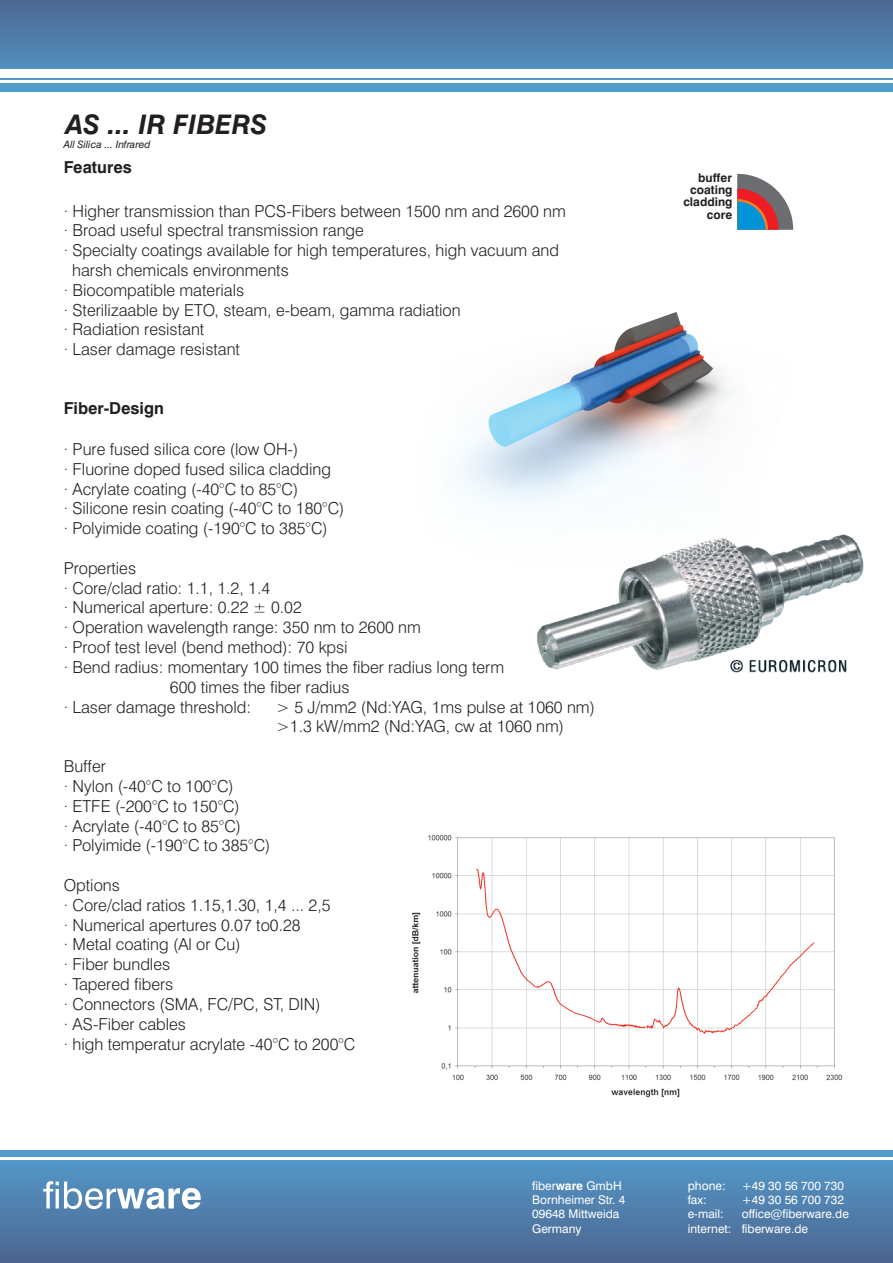
<style>
.page{position:relative;width:893px;height:1263px;background:#fff}
.page>*{position:absolute;margin:0;border:0;box-sizing:border-box;transform-origin:0 0}
.t1{font:italic 700 27px "Swiss 721 BT";color:#231f20}
.t2{font:300 16.5px/19.8px "Swiss 721 BT";color:#231f20}
.t3{font:700 16.5px "Swiss 721 BT";color:#231f20}
.t4{font:12px/14.4px "Swiss 721 BT";color:#fff}
.t5{font:700 12px/11.9px "Swiss 721 BT";color:#231f20;text-align:right}
.t6{font:italic 10.2px "Swiss 721 BT";color:#231f20}
.s1{font-weight:700}
</style>
<div class="page">
<img style="left:411px;top:834px;width:432px;height:264px">
<img style="left:458px;top:226px;width:336px;height:279px">
<svg style="left:737px;top:174px;width:56px;height:56px"></svg>
<img style="left:537px;top:534px;width:327px;height:139px">
<svg style="left:0;top:0;width:893px;height:91px;background:#5382ae"></svg>
<div style="left:0;top:1151px;width:893px;height:112px;background:linear-gradient(to bottom,#5fa4d1,#47628e)"></div>
<hr style="left:0;top:1157px;width:893px;height:2px;background:#fff">
<div style="left:0;top:70px;width:893px;height:8px;background:#fff"></div>
<hr style="left:0;top:80px;width:893px;height:2px;background:#fff">
<svg style="left:43px;top:1181px;width:158px;height:28px"></svg>
<h1 class="t1" style="left:66px;top:113px;width:203px">AS ... IR FIBERS</h1>
<p class="t6" style="left:64px;top:140px;width:88px">All Silica ... Infrared</p>
<p class="t3" style="left:64px;top:161px;width:70px">Features</p>
<p class="t2" style="left:64px;top:202px;width:504px">· Higher transmission than PCS-Fibers between 1500 nm and 2600 nm</p>
<p class="t2" style="left:64px;top:222px;width:302px">· Broad useful spectral transmission range</p>
<p class="t2" style="left:64px;top:242px;width:497px">· Specialty coatings available for high temperatures, high vacuum and</p>
<p class="t2" style="left:72px;top:262px;width:218px">harsh chemicals environments</p>
<p class="t2" style="left:64px;top:282px;width:182px">· Biocompatible materials</p>
<p class="t2" style="left:64px;top:301px;width:398px">· Sterilizaable by ETO, steam, e-beam, gamma radiation</p>
<p class="t2" style="left:64px;top:321px;width:142px">· Radiation resistant</p>
<p class="t2" style="left:64px;top:341px;width:178px">· Laser damage resistant</p>
<p class="t3" style="left:64px;top:402px;width:102px">Fiber-Design</p>
<p class="t2" style="left:64px;top:441px;width:282px">· Pure fused silica core (low OH-)<br>· Fluorine doped fused silica cladding<br>· Acrylate coating (-40°C to 85°C)<br>· Silicone resin coating (-40°C to 180°C) · Polyimide coating (-190°C to 385°C)</p>
<p class="t2" style="left:64px;top:560px;width:74px">Properties</p>
<p class="t2" style="left:64px;top:579px;width:208px">· Core/clad ratio: 1.1, 1.2, 1.4</p>
<p class="t2" style="left:64px;top:599px;width:239px">· Numerical aperture: 0.22 ± 0.02</p>
<p class="t2" style="left:64px;top:619px;width:359px">· Operation wavelength range: 350 nm to 2600 nm</p>
<p class="t2" style="left:64px;top:639px;width:285px">· Proof test level (bend method): 70 kpsi</p>
<p class="t2" style="left:64px;top:659px;width:442px">· Bend radius: momentary 100 times the fiber radius long term</p>
<p class="t2" style="left:170px;top:678px;width:181px">600 times the fiber radius</p>
<p class="t2" style="left:64px;top:698px;width:189px">· Laser damage threshold:</p>
<p class="t2" style="left:276px;top:698px;width:320px">&gt; 5 J/mm2 (Nd:YAG, 1ms pulse at 1060 nm) &gt;1.3 kW/mm2 (Nd:YAG, cw at 1060 nm)</p>
<p class="t2" style="left:64px;top:758px;width:208px">Buffer<br>· Nylon (-40°C to 100°C)<br>· ETFE (-200°C to 150°C)<br>· Acrylate (-40°C to 85°C)<br>· Polyimide (-190°C to 385°C)</p>
<p class="t2" style="left:64px;top:877px;width:293px">Options<br>· Core/clad ratios 1.15,1.30, 1,4 ... 2,5<br>· Numerical apertures 0.07 to0.28<br>· Metal coating (Al or Cu)<br>· Fiber bundles<br>· Tapered fibers<br>· Connectors (SMA, FC/PC, ST, DIN)<br>· AS-Fiber cables<br>· high temperatur acrylate -40°C to 200°C</p>
<p class="t4" style="left:532px;top:1179px;width:95px">fiber<span class="s1">ware</span> GmbH<br>Bornheimer Str. 4<br>09648 Mittweida<br>Germany</p>
<p class="t5" style="left:690px;top:173px;width:44px">buffer coating</p>
<p class="t5" style="left:683px;top:197px;width:51px">cladding</p>
<p class="t5" style="left:707px;top:210px;width:27px">core</p>
<p class="t4" style="left:688px;top:1179px;width:39px">phone:</p>
<p class="t4" style="left:742px;top:1179px;width:104px">+49 30 56 700 730</p>
<p class="t4" style="left:688px;top:1193px;width:20px">fax:</p>
<p class="t4" style="left:742px;top:1193px;width:104px">+49 30 56 700 732</p>
<p class="t4" style="left:688px;top:1208px;width:38px">e-mail:</p>
<p class="t4" style="left:688px;top:1208px;width:163px;text-indent:54px">office@fiberware.de internet: fiberware.de</p>
</div>
